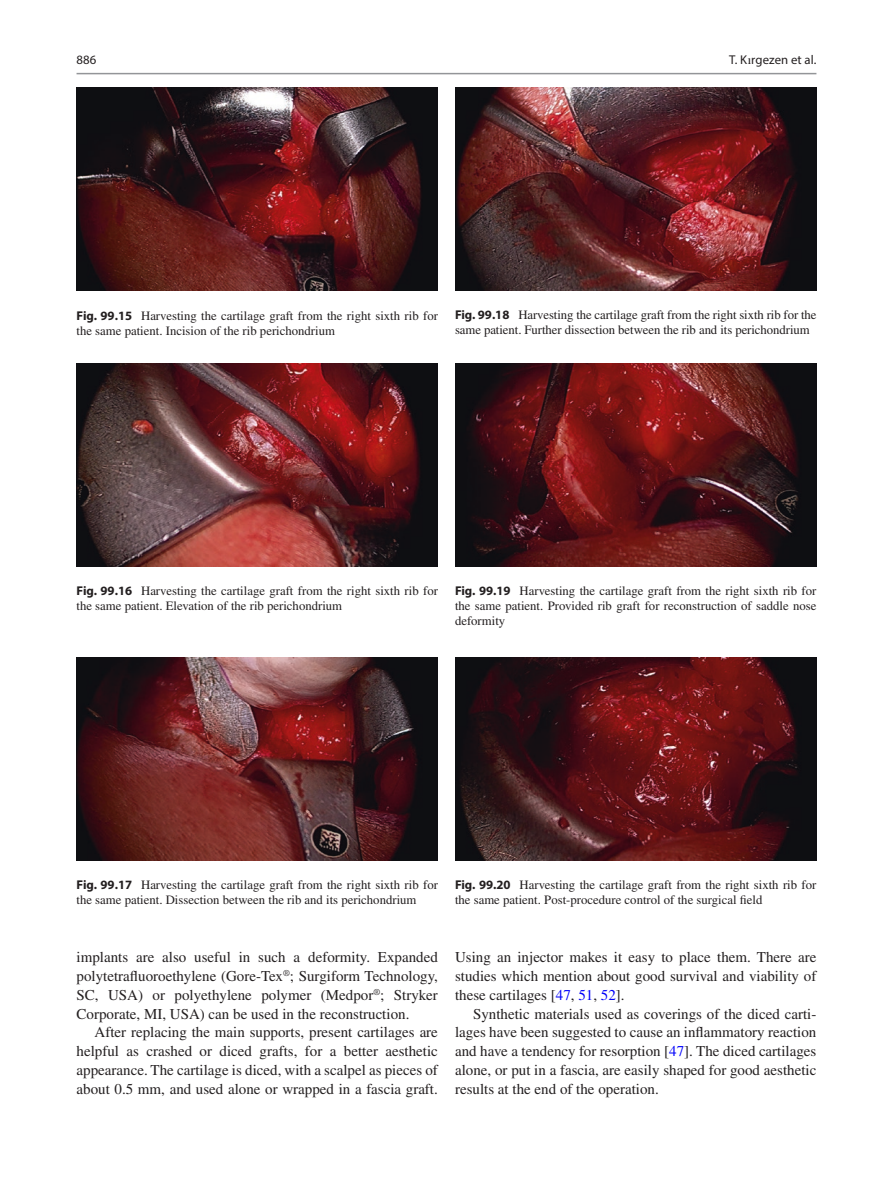
<style>
.page{position:relative;width:893px;height:1187px;background:#fff}
.page>*{position:absolute;margin:0;border:0;box-sizing:border-box;transform-origin:0 0}
.t1{font:15px/18.8px "Jfnttr Times LT Std";color:#231f20;text-align:justify}
.t2{font:12.75px/15px "Jfnttr Times LT Std";color:#231f20}
.t3{font:12.75px "Mgwbbk Myriad Pro";letter-spacing:.01em;color:#231f20}
.t4{font:12.75px "Mptyqq Myriad Pro";color:#231f20}
.s1{font-family:"Phtygf STIX General"}
.s2{font-family:"Qtplql Myriad Pro";font-weight:700}
.s3{color:#0000fa}
</style>
<div class="page">
<img style="left:77px;top:363px;width:361px;height:203px">
<img style="left:77px;top:88px;width:361px;height:203px">
<img style="left:77px;top:657px;width:361px;height:203px">
<img style="left:455px;top:88px;width:361px;height:202px">
<img style="left:455px;top:363px;width:361px;height:203px">
<img style="left:455px;top:657px;width:361px;height:203px">
<hr style="left:77px;top:73px;width:739px;height:1px;background:#939598">
<p class="t4" style="left:77px;top:52px;width:21px">886</p>
<p class="t3" style="left:729px;top:52px;width:89px">T. K<span class="s1">ı</span>rgezen et al.</p>
<p class="t2" style="left:77px;top:307px;width:363px"><span class="s2">Fig. 99.15</span> Harvesting the cartilage graft from the right sixth rib for the same patient. Incision of the rib perichondrium</p>
<p class="t2" style="left:455px;top:307px;width:363px"><span class="s2">Fig. 99.18</span> Harvesting the cartilage graft from the right sixth rib for the same patient. Further dissection between the rib and its perichondrium</p>
<p class="t2" style="left:77px;top:583px;width:363px"><span class="s2">Fig. 99.16</span> Harvesting the cartilage graft from the right sixth rib for the same patient. Elevation of the rib perichondrium</p>
<p class="t2" style="left:455px;top:583px;width:363px;text-align:justify"><span class="s2">Fig. 99.19</span> Harvesting the cartilage graft from the right sixth rib for the same patient. Provided rib graft for reconstruction of saddle nose deformity</p>
<p class="t2" style="left:77px;top:877px;width:363px"><span class="s2">Fig. 99.17</span> Harvesting the cartilage graft from the right sixth rib for the same patient. Dissection between the rib and its perichondrium</p>
<p class="t2" style="left:455px;top:877px;width:363px"><span class="s2">Fig. 99.20</span> Harvesting the cartilage graft from the right sixth rib for the same patient. Post-procedure control of the surgical field</p>
<p class="t1" style="left:77px;top:947px;width:363px">implants are also useful in such a deformity. Expanded polytetrafluoroethylene (Gore-Tex<sup>®</sup>; Surgiform Technology, SC, USA) or polyethylene polymer (Medpor<sup>®</sup>; Stryker Corporate, MI, USA) can be used in the reconstruction.</p>
<p class="t1" style="left:77px;top:1022px;width:363px;text-indent:18px">After replacing the main supports, present cartilages are helpful as crashed or diced grafts, for a better aesthetic appearance. The cartilage is diced, with a scalpel as pieces of about 0.5 mm, and used alone or wrapped in a fascia graft.</p>
<p class="t1" style="left:455px;top:947px;width:363px">Using an injector makes it easy to place them. There are studies which mention about good survival and viability of these cartilages [<span class="s3">47</span>, <span class="s3">51</span>, <span class="s3">52</span>].</p>
<p class="t1" style="left:455px;top:1004px;width:363px;text-indent:18px">Synthetic materials used as coverings of the diced carti&shy;lages have been suggested to cause an inflammatory reaction and have a tendency for resorption [<span class="s3">47</span>]. The diced cartilages alone, or put in a fascia, are easily shaped for good aesthetic results at the end of the operation.</p>
</div>
